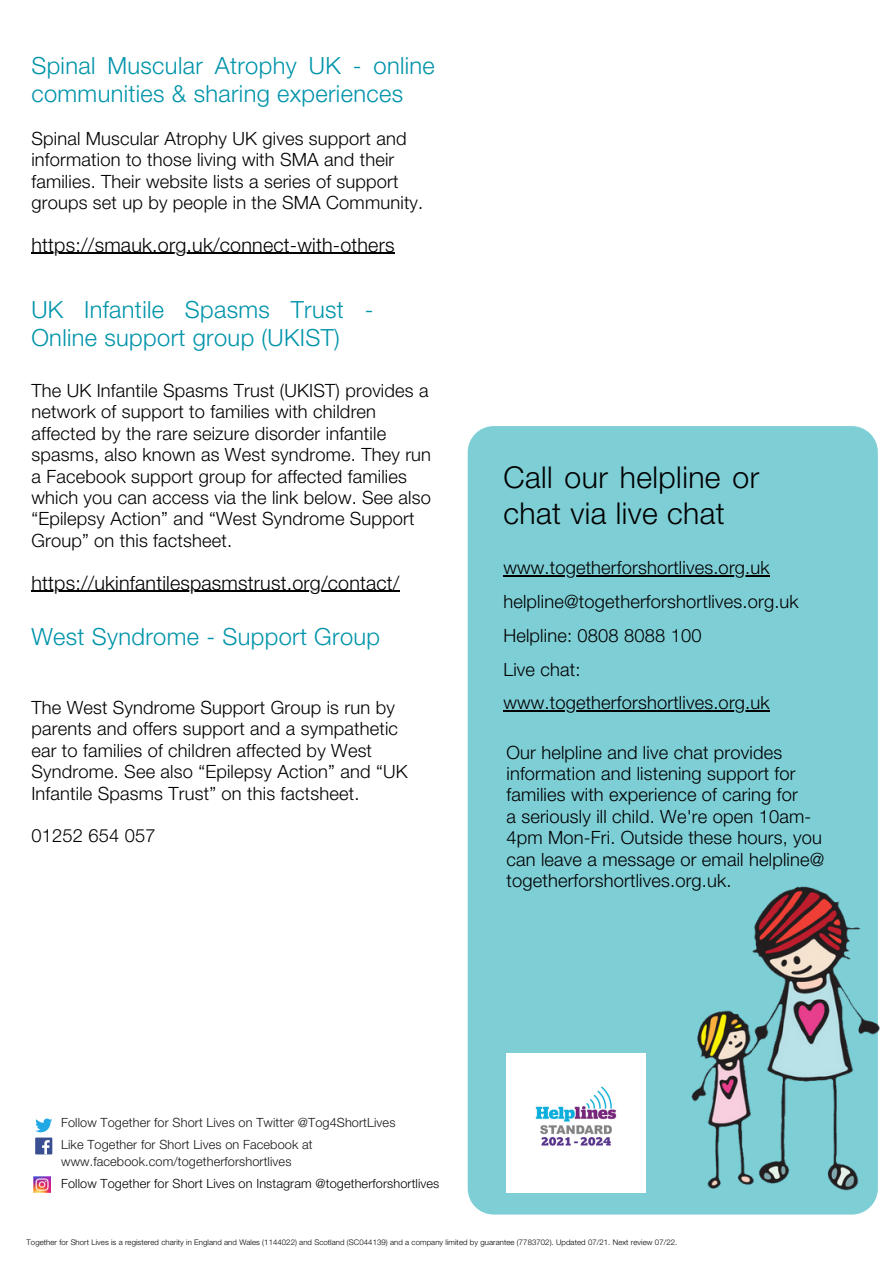
<style>
.page{position:relative;width:894px;height:1264px;background:#fff}
.page>*{position:absolute;margin:0;border:0;box-sizing:border-box;transform-origin:0 0}
.t1{font:300 30.15px/36px "Helvetica Neue LT Std";letter-spacing:.015em;color:#000}
.t2{font:300 23.7px/28.2px "Helvetica Neue LT Std";letter-spacing:.015em;color:#0094aa}
.t3{font:300 19.65px "Helvetica Neue LT Std";letter-spacing:.01em;color:#000}
.t4{font:300 18.3px/21.5px "Helvetica Neue LT Std";letter-spacing:.01em;color:#000}
.t5{font:300 12.75px "Helvetica Neue LT Std";letter-spacing:.01em;color:#171615}
.t6{font:300 12.75px "Helvetica Neue LT Std";letter-spacing:.01em;color:#020000}
.t7{font:300 7.8px "Helvetica Neue LT Std";letter-spacing:.01em;color:#000}
</style>
<div class="page">
<div style="left:467px;top:426px;width:410px;height:788px;background:#7eced6;border-radius:26px"></div>
<svg style="left:35px;top:1118px;width:17px;height:14px"></svg>
<div style="left:35px;top:1137px;width:17px;height:17px;background:#394f92"></div>
<svg style="left:42px;top:1140px;width:8px;height:14px"></svg>
<img style="left:33px;top:1176px;width:17px;height:16px">
<img style="left:506px;top:1053px;width:139px;height:139px">
<img style="left:691px;top:852px;width:189px;height:352px">
<hr style="left:31px;top:591px;width:368px;height:1px;background:#000">
<hr style="left:31px;top:253px;width:363px;height:1px;background:#000">
<hr style="left:503px;top:575px;width:266px;height:1px;background:#000">
<hr style="left:503px;top:710px;width:266px;height:1px;background:#000">
<p class="t2" style="left:31px;top:55px;width:405px">Spinal Muscular Atrophy UK - online communities &amp; sharing experiences</p>
<p class="t4" style="left:31px;top:130px;width:393px">Spinal Muscular Atrophy UK gives support and information to those living with SMA and their families. Their website lists a series of support groups set up by people in the SMA Community.</p>
<p class="t3" style="left:31px;top:238px;width:364px">https://smauk.org.uk/connect-with-others</p>
<p class="t2" style="left:31px;top:299px;width:343px">UK Infantile Spasms Trust -<br>Online support group (UKIST)</p>
<p class="t4" style="left:31px;top:382px;width:401px">The UK Infantile Spasms Trust (UKIST) provides a network of support to families with children affected by the rare seizure disorder infantile spasms, also known as West syndrome. They run a Facebook support group for affected families which you can access via the link below. See also “Epilepsy Action” and “West Syndrome Support Group” on this factsheet.</p>
<p class="t3" style="left:31px;top:575px;width:369px">https://ukinfantilespasmstrust.org/contact/</p>
<p class="t2" style="left:31px;top:625px;width:350px">West Syndrome - Support Group</p>
<p class="t4" style="left:31px;top:699px;width:377px">The West Syndrome Support Group is run by parents and offers support and a sympathetic ear to families of children affected by West Syndrome. See also “Epilepsy Action” and “UK Infantile Spasms Trust” on this factsheet.</p>
<p class="t4" style="left:31px;top:827px;width:126px">01252 654 057</p>
<p class="t1" style="left:503px;top:463px;width:257px">Call our helpline or chat via live chat</p>
<p class="t4" style="left:503px;top:553px;width:297px;line-height:33.8px">www.togetherforshortlives.org.uk helpline@togetherforshortlives.org.uk<br>Helpline: 0808 8088 100</p>
<p class="t4" style="left:503px;top:655px;width:268px;line-height:33.8px">Live chat: www.togetherforshortlives.org.uk</p>
<p class="t4" style="left:506px;top:744px;width:293px">Our helpline and live chat provides information and listening support for families with experience of caring for</p>
<p class="t4" style="left:506px;top:808px;width:319px">a seriously ill child. We're open 10am-4pm Mon-Fri. Outside these hours, you can leave a message or email helpline@ togetherforshortlives.org.uk.</p>
<p class="t5" style="left:61px;top:1117px;width:336px">Follow Together for Short Lives on Twitter @Tog4ShortLives</p>
<p class="t5" style="left:61px;top:1139px;width:253px">Like Together for Short Lives on Facebook at</p>
<p class="t5" style="left:61px;top:1156px;width:232px">www.facebook.com/togetherforshortlives</p>
<p class="t6" style="left:61px;top:1178px;width:379px">Follow Together for Short Lives on Instagram @togetherforshortlives</p>
<p class="t7" style="left:27px;top:1239px;width:652px">Together for Short Lives is a registered charity in England and Wales (1144022) and Scotland (SC044139) and a company limited by guarantee (7783702). Updated 07/21. Next review 07/22.</p>
</div>
